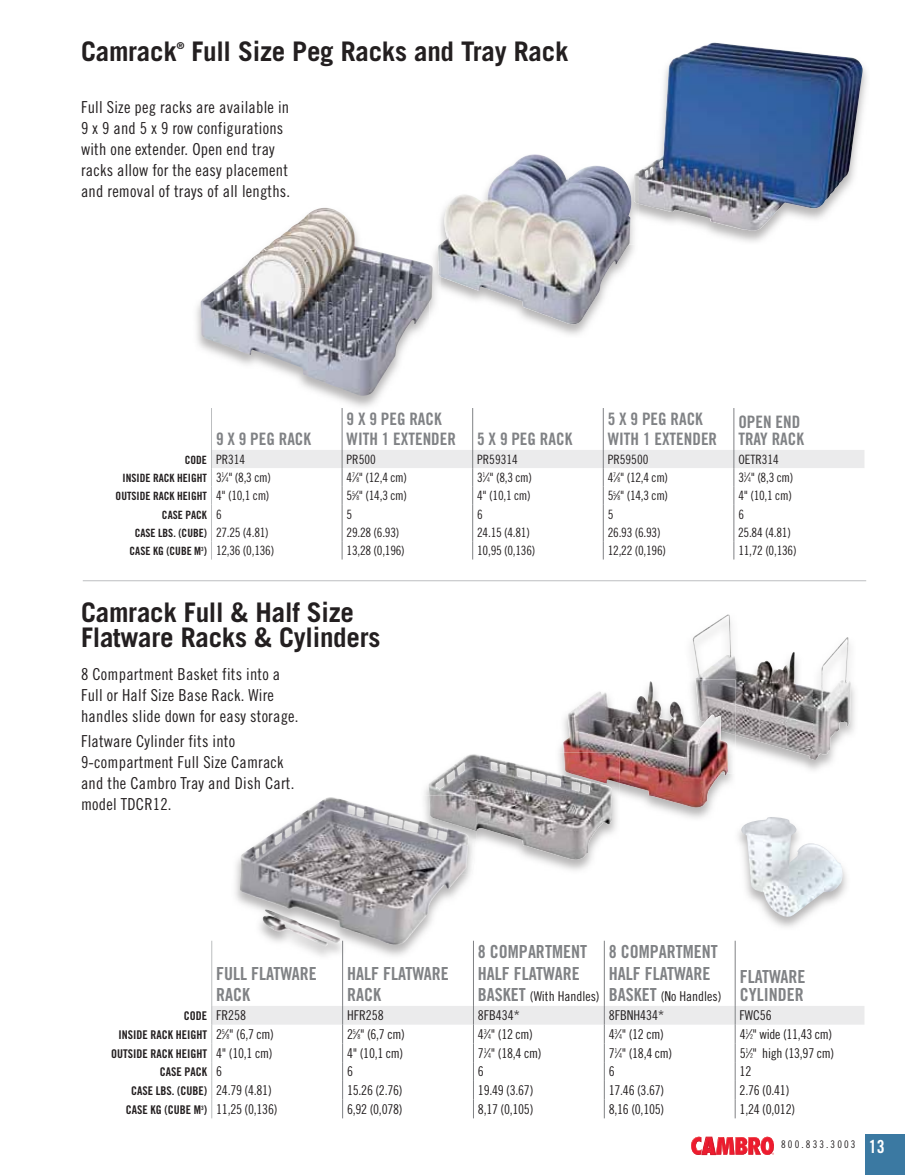
<style>
.page{position:relative;width:905px;height:1175px;background:#fff}
.page>*{position:absolute;margin:0;border:0;box-sizing:border-box;transform-origin:0 0}
.t1{font:700 27px/25.5px "Trade Gothic";letter-spacing:-.01em;color:#231f20}
.t2{font:18px/21.6px "Trade Gothic LT Std Bd Cn 20";color:#808285}
.t3{font:17.1px/20.5px "Trade Gothic LT Std Bd Cn 20";color:#808285}
.t4{font:16.5px/21px "Trade Gothic LT Std Cn 18";letter-spacing:.015em;color:#231f20}
.t5{font:13.5px "Trade Gothic LT Std Cn 18";letter-spacing:-.02em;color:#231f20}
.t6{font:13.5px "Trade Gothic LT Std Cn 18";color:#231f20}
.t7{font:12.9px "Trade Gothic LT Std Cn 18";letter-spacing:-.02em;color:#231f20}
.t8{font:12.9px "Trade Gothic LT Std Cn 18";color:#231f20}
.t9{font:12px "Trade Gothic LT Std Bd Cn 20";color:#231f20}
.t10{font:11.4px "Trade Gothic LT Std Bd Cn 20";color:#231f20}
.t11{font:10.5px "Trade Gothic LT Std Cn 18";letter-spacing:.2em;color:#231f20}
.t12{font:700 9.45px "Trade Gothic";color:#231f20}
.s1{font-family:"Trade Gothic LT Std Bd Cn 20";font-size:11.4px}
.s2{font-family:"Trade Gothic LT Std Cn 18";font-size:12.9px}
.s3{font-family:"Trade Gothic LT Std Cn 18";font-size:6.45px}
.s4{font-size:6.45px}
.s5{font-family:"Trade Gothic LT Std Bd Cn 20";font-size:18px;color:#808285}
.s6{font-family:"Trade Gothic LT Std Bd Cn 20";font-size:12px}
.s7{font-family:"Trade Gothic LT Std Cn 18";font-size:13.5px}
.s8{font-family:"Trade Gothic LT Std Cn 18";font-size:6.75px}
.s9{font-size:6.75px}
.s10{font-family:"Trade Gothic LT Std Bd Cn 20";font-size:18px;color:#fff}
</style>
<div class="page">
<img style="left:708px;top:42px;width:159px;height:200px">
<img style="left:639px;top:43px;width:223px;height:187px">
<hr style="left:83px;top:580px;width:783px;height:1px;background:#bcbec0">
<img style="left:740px;top:817px;width:102px;height:100px">
<img style="left:692px;top:616px;width:158px;height:144px">
<img style="left:692px;top:679px;width:43px;height:94px">
<img style="left:695px;top:679px;width:40px;height:56px">
<img style="left:563px;top:682px;width:163px;height:125px">
<img style="left:630px;top:177px;width:9px;height:67px">
<img style="left:634px;top:171px;width:5px;height:33px">
<img style="left:440px;top:155px;width:190px;height:169px">
<img style="left:196px;top:301px;width:184px;height:106px">
<img style="left:341px;top:396px;width:1px;height:13px">
<img style="left:432px;top:247px;width:8px;height:64px">
<img style="left:438px;top:244px;width:2px;height:32px">
<img style="left:201px;top:208px;width:231px;height:188px">
<img style="left:557px;top:752px;width:63px;height:69px">
<img style="left:564px;top:752px;width:56px;height:31px">
<img style="left:428px;top:754px;width:184px;height:105px">
<img style="left:235px;top:858px;width:235px;height:101px">
<img style="left:422px;top:795px;width:54px;height:79px">
<img style="left:429px;top:795px;width:47px;height:36px">
<img style="left:240px;top:797px;width:228px;height:147px">
<div style="left:865px;top:1134px;width:39px;height:40px;background:#3b79a2"></div>
<svg style="left:691px;top:1136px;width:83px;height:18px"></svg>
<hr style="left:211px;top:408px;width:1px;height:42px;background:#bcbec0">
<hr style="left:342px;top:408px;width:1px;height:42px;background:#808285">
<hr style="left:472px;top:408px;width:1px;height:42px;background:#808285">
<hr style="left:603px;top:408px;width:1px;height:42px;background:#808285">
<hr style="left:733px;top:408px;width:1px;height:42px;background:#808285">
<svg style="left:211px;top:450px;width:653px;height:109px"></svg>
<svg style="left:211px;top:1006px;width:653px;height:112px"></svg>
<hr style="left:211px;top:940px;width:1px;height:66px;background:#bcbec0">
<hr style="left:342px;top:940px;width:1px;height:66px;background:#808285">
<hr style="left:473px;top:940px;width:1px;height:66px;background:#808285">
<hr style="left:604px;top:940px;width:1px;height:66px;background:#808285">
<hr style="left:735px;top:940px;width:1px;height:66px;background:#808285">
<h1 class="t1" style="left:81px;top:39px;width:97px">Camrack</h1>
<p class="t12" style="left:177px;top:39px;width:9px">®</p>
<h1 class="t1" style="left:191px;top:39px;width:378px">Full Size Peg Racks and Tray Rack</h1>
<p class="t4" style="left:81px;top:97px;width:211px">Full Size peg racks are available in 9 x 9 and 5 x 9 row configurations with one extender. Open end tray racks allow for the easy placement and removal of trays of all lengths.</p>
<p class="t3" style="left:216px;top:429px;width:97px">9 X 9 PEG RACK</p>
<p class="t3" style="left:346px;top:408px;width:227px">9 X 9 PEG RACK<br>WITH 1 EXTENDER 5 X 9 PEG RACK</p>
<p class="t3" style="left:607px;top:408px;width:111px">5 X 9 PEG RACK<br>WITH 1 EXTENDER</p>
<p class="t3" style="left:738px;top:413px;width:67px;line-height:17.1px">OPEN END<br>TRAY RACK</p>
<p class="t7" style="left:185px;top:451px;width:62px"><span class="s1">CODE</span> PR314</p>
<p class="t7" style="left:346px;top:451px;width:31px">PR500</p>
<p class="t8" style="left:477px;top:451px;width:42px">PR59314</p>
<p class="t8" style="left:607px;top:451px;width:42px">PR59500</p>
<p class="t8" style="left:738px;top:451px;width:42px">OETR314</p>
<p class="t10" style="left:123px;top:471px;width:150px">INSIDE RACK HEIGHT <span class="s2">3</span><sup>1</sup><span class="s2">⁄</span><span class="s3">4</span><span class="s2">" (8,3 cm)</span></p>
<p class="t7" style="left:346px;top:470px;width:62px">4<sup>7</sup>⁄<span class="s4">8</span>" (12,4 cm)</p>
<p class="t7" style="left:477px;top:470px;width:56px">3<sup>1</sup>⁄<span class="s4">4</span>" (8,3 cm)</p>
<p class="t7" style="left:607px;top:470px;width:62px">4<sup>7</sup>⁄<span class="s4">8</span>" (12,4 cm)</p>
<p class="t7" style="left:738px;top:470px;width:56px">3<sup>1</sup>⁄<span class="s4">4</span>" (8,3 cm)</p>
<p class="t10" style="left:116px;top:489px;width:155px">OUTSIDE RACK HEIGHT <span class="s2">4" (10,1 cm)</span></p>
<p class="t7" style="left:346px;top:488px;width:62px">5<sup>5</sup>⁄<span class="s4">8</span>" (14,3 cm)</p>
<p class="t7" style="left:477px;top:488px;width:55px">4" (10,1 cm)</p>
<p class="t7" style="left:607px;top:488px;width:62px">5<sup>5</sup>⁄<span class="s4">8</span>" (14,3 cm)</p>
<p class="t7" style="left:738px;top:488px;width:55px">4" (10,1 cm)</p>
<p class="t10" style="left:162px;top:507px;width:61px">CASE PACK <span class="s2">6</span></p>
<p class="t7" style="left:346px;top:506px;width:7px">5</p>
<p class="t7" style="left:477px;top:506px;width:7px">6</p>
<p class="t7" style="left:607px;top:506px;width:7px">5</p>
<p class="t7" style="left:738px;top:506px;width:7px">6</p>
<p class="t10" style="left:135px;top:526px;width:136px">CASE LBS. (CUBE) <span class="s2">27.25 (4.81)</span></p>
<p class="t7" style="left:346px;top:524px;width:54px">29.28 (6.93)</p>
<p class="t7" style="left:477px;top:524px;width:54px">24.15 (4.81)</p>
<p class="t7" style="left:607px;top:524px;width:54px">26.93 (6.93)</p>
<p class="t7" style="left:738px;top:525px;width:54px">25.84 (4.81)</p>
<p class="t10" style="left:130px;top:544px;width:146px">CASE KG (CUBE M<sup>3</sup>) <span class="s2">12,36 (0,136)</span></p>
<p class="t7" style="left:346px;top:543px;width:60px">13,28 (0,196)</p>
<p class="t7" style="left:477px;top:543px;width:60px">10,95 (0,136)</p>
<p class="t7" style="left:607px;top:543px;width:60px">12,22 (0,196)</p>
<p class="t7" style="left:738px;top:543px;width:60px">11,72 (0,136)</p>
<h1 class="t1" style="left:81px;top:599px;width:301px">Camrack Full &amp; Half Size<br>Flatware Racks &amp; Cylinders</h1>
<p class="t4" style="left:81px;top:663px;width:219px">8 Compartment Basket fits into a<br>Full or Half Size Base Rack. Wire handles slide down for easy storage.</p>
<p class="t4" style="left:81px;top:730px;width:215px">Flatware Cylinder fits into<br>9-compartment Full Size Camrack and the Cambro Tray and Dish Cart. model TDCR12.</p>
<p class="t2" style="left:216px;top:962px;width:102px">FULL FLATWARE<br>RACK</p>
<p class="t2" style="left:347px;top:962px;width:103px">HALF FLATWARE<br>RACK</p>
<p class="t2" style="left:478px;top:940px;width:110px">8 COMPARTMENT<br>HALF FLATWARE</p>
<p class="t6" style="left:478px;top:988px;width:123px"><span class="s5">BASKET</span> (With Handles)</p>
<p class="t2" style="left:608px;top:940px;width:110px">8 COMPARTMENT<br>HALF FLATWARE</p>
<p class="t6" style="left:608px;top:988px;width:114px"><span class="s5">BASKET</span> (No Handles)</p>
<p class="t2" style="left:739px;top:967px;width:67px;line-height:18px">FLATWARE<br>CYLINDER</p>
<p class="t5" style="left:184px;top:1007px;width:64px"><span class="s6">CODE</span> FR258</p>
<p class="t5" style="left:347px;top:1007px;width:38px">HFR258</p>
<p class="t5" style="left:478px;top:1007px;width:43px">8FB434*</p>
<p class="t6" style="left:608px;top:1007px;width:57px">8FBNH434*</p>
<p class="t5" style="left:739px;top:1007px;width:34px">FWC56</p>
<p class="t9" style="left:119px;top:1027px;width:157px">INSIDE RACK HEIGHT <span class="s7">2</span><sup>5</sup><span class="s7">⁄</span><span class="s8">8</span><span class="s7">" (6,7 cm)</span></p>
<p class="t5" style="left:347px;top:1026px;width:59px">2<sup>5</sup>⁄<span class="s9">8</span>" (6,7 cm)</p>
<p class="t5" style="left:478px;top:1026px;width:57px">4<sup>3</sup>⁄<span class="s9">4</span>" (12 cm)</p>
<p class="t5" style="left:608px;top:1026px;width:57px">4<sup>3</sup>⁄<span class="s9">4</span>" (12 cm)</p>
<p class="t5" style="left:739px;top:1026px;width:94px">4<sup>1</sup>⁄<span class="s9">2</span>" wide (11,43 cm)</p>
<p class="t9" style="left:111px;top:1046px;width:163px">OUTSIDE RACK HEIGHT <span class="s7">4" (10,1 cm)</span></p>
<p class="t5" style="left:347px;top:1044px;width:58px">4" (10,1 cm)</p>
<p class="t5" style="left:478px;top:1044px;width:65px">7<sup>1</sup>⁄<span class="s9">4</span>" (18,4 cm)</p>
<p class="t5" style="left:608px;top:1044px;width:65px">7<sup>1</sup>⁄<span class="s9">4</span>" (18,4 cm)</p>
<p class="t5" style="left:739px;top:1044px;width:96px">5<sup>1</sup>⁄<span class="s9">2</span>" high (13,97 cm)</p>
<p class="t9" style="left:160px;top:1064px;width:64px">CASE PACK <span class="s7">6</span></p>
<p class="t5" style="left:347px;top:1063px;width:7px">6</p>
<p class="t5" style="left:478px;top:1063px;width:7px">6</p>
<p class="t5" style="left:608px;top:1063px;width:7px">6</p>
<p class="t5" style="left:739px;top:1063px;width:13px">12</p>
<p class="t9" style="left:131px;top:1083px;width:142px">CASE LBS. (CUBE) <span class="s7">24.79 (4.81)</span></p>
<p class="t5" style="left:347px;top:1082px;width:57px">15.26 (2.76)</p>
<p class="t5" style="left:478px;top:1082px;width:57px">19.49 (3.67)</p>
<p class="t5" style="left:608px;top:1082px;width:57px">17.46 (3.67)</p>
<p class="t5" style="left:739px;top:1082px;width:51px">2.76 (0.41)</p>
<p class="t9" style="left:126px;top:1102px;width:153px">CASE KG (CUBE M<sup>3</sup>) <span class="s7">11,25 (0,136)</span></p>
<p class="t5" style="left:347px;top:1101px;width:57px">6,92 (0,078)</p>
<p class="t5" style="left:478px;top:1101px;width:57px">8,17 (0,105)</p>
<p class="t5" style="left:608px;top:1101px;width:57px">8,16 (0,105)</p>
<p class="t5" style="left:739px;top:1101px;width:57px">1,24 (0,012)</p>
<p class="t11" style="left:781px;top:1138px;width:105px">800.833.3003 <span class="s10">13</span></p>
</div>
